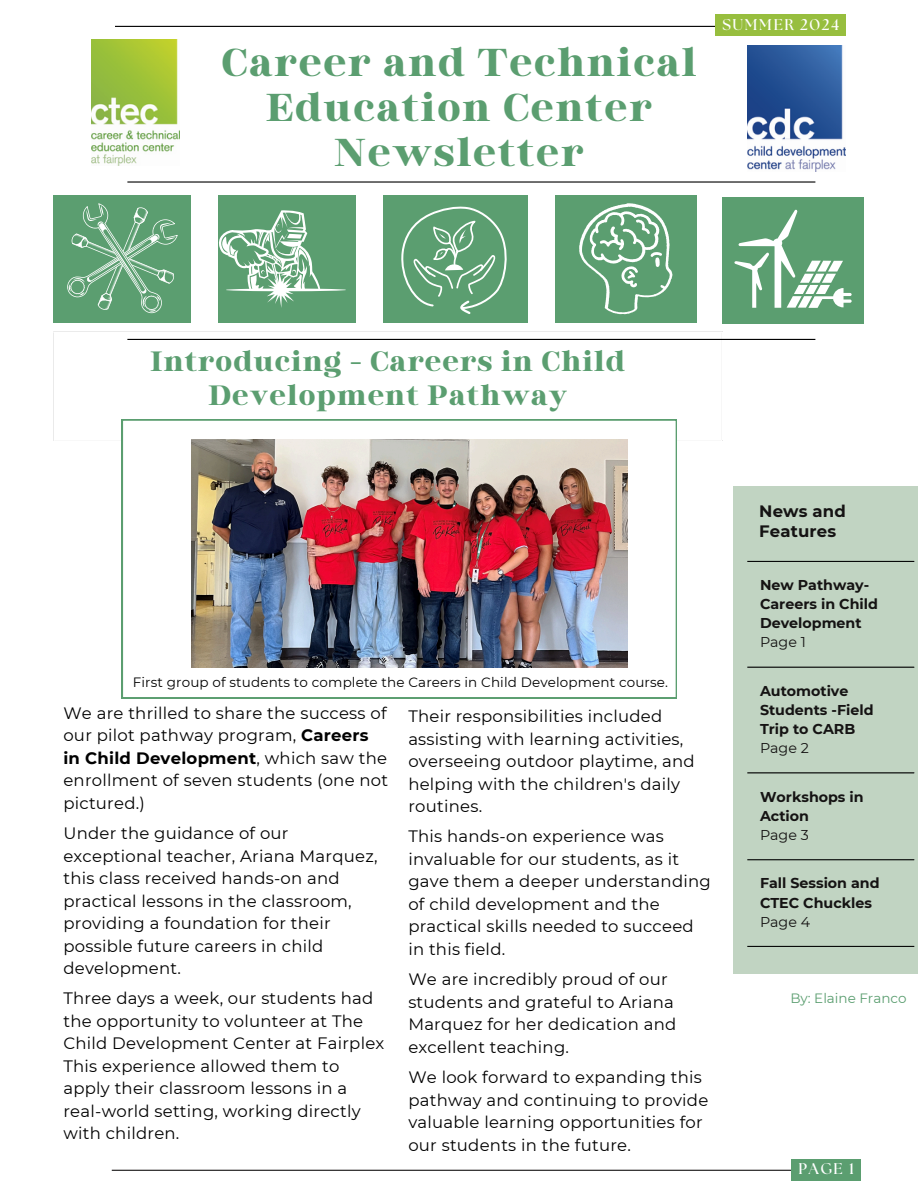
<style>
.page{position:relative;width:918px;height:1188px;background:#fff}
.page>*{position:absolute;margin:0;border:0;box-sizing:border-box;transform-origin:0 0}
.t1{font:700 48px/45px "Binggo Wood Display";letter-spacing:.04em;color:#5b9e70;text-align:center}
.t2{font:700 34.5px/33.8px "Binggo Wood Display";letter-spacing:.035em;color:#5b9e70;text-align:center}
.t3{font:16.5px/22.5px "Montserrat";letter-spacing:.015em;color:#000}
.t4{font:700 16.5px/20.2px "Montserrat";letter-spacing:.01em;color:#151313}
.t5{font:700 15.45px "The Seasons";letter-spacing:.1em;color:#fff}
.t6{font:700 14.25px/19.2px "Montserrat";color:#151313}
.t7{font:14.25px "Montserrat";color:#151313}
.t8{font:13.5px "Montserrat";letter-spacing:.01em;color:#000}
.t9{font:13.5px "Montserrat";color:#5b9e70}
.s1{font-weight:700}
</style>
<div class="page">
<hr style="left:115px;top:26px;width:688px;height:1px;background:#000">
<hr style="left:112px;top:1170px;width:688px;height:1px;background:#151313">
<div style="left:383px;top:196px;width:145px;height:127px;background:#5b9e70"></div>
<div style="left:218px;top:195px;width:138px;height:128px;background:#5b9e70"></div>
<div style="left:53px;top:196px;width:138px;height:127px;background:#5b9e70"></div>
<svg style="left:219px;top:210px;width:127px;height:98px"></svg>
<div style="left:733px;top:486px;width:185px;height:488px;background:#c1d4c2"></div>
<hr style="left:747px;top:561px;width:167px;height:1px;background:#000">
<hr style="left:747px;top:667px;width:167px;height:1px;background:#000">
<hr style="left:747px;top:772px;width:167px;height:1px;background:#000">
<hr style="left:747px;top:859px;width:167px;height:1px;background:#000">
<hr style="left:747px;top:946px;width:167px;height:1px;background:#000">
<img style="left:92px;top:39px;width:88px;height:126px">
<hr style="left:127px;top:181px;width:688px;height:2px;background:#000">
<svg style="left:401px;top:206px;width:106px;height:108px"></svg>
<svg style="left:67px;top:203px;width:110px;height:111px"></svg>
<hr style="left:127px;top:339px;width:688px;height:1px;background:#000">
<div style="left:555px;top:195px;width:141px;height:128px;background:#5b9e70"></div>
<svg style="left:579px;top:203px;width:93px;height:111px"></svg>
<div style="left:722px;top:197px;width:142px;height:126px;background:#5b9e70"></div>
<svg style="left:734px;top:210px;width:117px;height:98px"></svg>
<img style="left:747px;top:45px;width:98px;height:126px">
<svg style="left:122px;top:420px;width:555px;height:278px"></svg>
<img style="left:191px;top:439px;width:437px;height:228px">
<div style="left:715px;top:14px;width:130px;height:22px;background:#97be3e"></div>
<div style="left:791px;top:1159px;width:69px;height:22px;background:#5b9e70"></div>
<p class="t1" style="left:222px;top:40px;width:476px">Career and Technical<br>Education Center<br>Newsletter</p>
<p class="t5" style="left:722px;top:17px;width:118px">SUMMER 2024</p>
<h2 class="t2" style="left:151px;top:344px;width:476px">Introducing - Careers in Child<br>Development Pathway</h2>
<p class="t8" style="left:133px;top:674px;width:537px">First group of students to complete the Careers in Child Development course.</p>
<h1 class="t3" style="left:63px;top:701px;width:326px">We are thrilled to share the success of our pilot pathway program, <span class="s1">Careers in Child Development</span>, which saw the enrollment of seven students (one not pictured.)</h1>
<p class="t3" style="left:63px;top:822px;width:316px">Under the guidance of our exceptional teacher, Ariana Marquez, this class received hands-on and practical lessons in the classroom, providing a foundation for their possible future careers in child development.</p>
<p class="t3" style="left:63px;top:987px;width:323px">Three days a week, our students had the opportunity to volunteer at The<br>Child Development Center at Fairplex</p>
<p class="t3" style="left:63px;top:1055px;width:299px">This experience allowed them to apply their classroom lessons in a real-world setting, working directly with children.</p>
<p class="t3" style="left:408px;top:705px;width:288px">Their responsibilities included assisting with learning activities, overseeing outdoor playtime, and helping with the children's daily routines.</p>
<p class="t3" style="left:408px;top:825px;width:304px">This hands-on experience was invaluable for our students, as it gave them a deeper understanding of child development and the practical skills needed to succeed in this field.</p>
<p class="t3" style="left:408px;top:968px;width:269px">We are incredibly proud of our students and grateful to Ariana<br>Marquez for her dedication and excellent teaching.</p>
<p class="t3" style="left:408px;top:1066px;width:301px">We look forward to expanding this pathway and continuing to provide valuable learning opportunities for our students in the future.</p>
<p class="t4" style="left:759px;top:501px;width:88px">News and<br>Features</p>
<p class="t6" style="left:760px;top:575px;width:111px">New Pathway-</p>
<p class="t6" style="left:760px;top:594px;width:119px">Careers in Child<br>Development</p>
<p class="t7" style="left:760px;top:634px;width:47px">Page 1</p>
<p class="t6" style="left:760px;top:681px;width:115px">Automotive<br>Students -Field<br>Trip to CARB</p>
<p class="t7" style="left:760px;top:739px;width:50px">Page 2</p>
<p class="t6" style="left:760px;top:787px;width:105px">Workshops in<br>Action</p>
<p class="t7" style="left:760px;top:826px;width:50px">Page 3</p>
<p class="t6" style="left:760px;top:874px;width:121px">Fall Session and<br>CTEC Chuckles</p>
<p class="t7" style="left:760px;top:913px;width:52px">Page 4</p>
<p class="t9" style="left:790px;top:990px;width:118px">By: Elaine Franco</p>
<p class="t5" style="left:799px;top:1162px;width:57px">PAGE 1</p>
</div>
